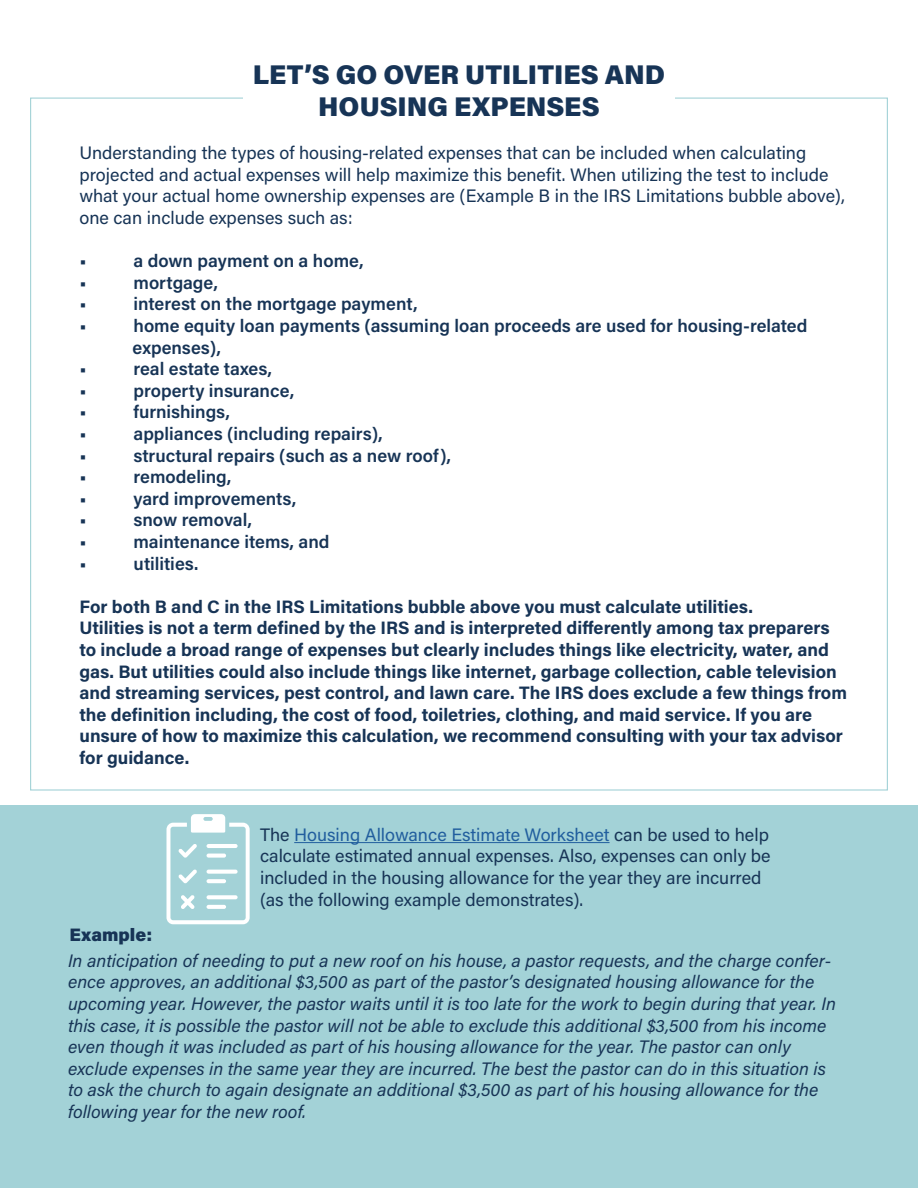
<style>
.page{position:relative;width:918px;height:1188px;background:#fff}
.page>*{position:absolute;margin:0;border:0;box-sizing:border-box;transform-origin:0 0}
.t1{font:900 27px/32.4px "Acumin Pro";color:#173456;text-align:center}
.t2{font:italic 18px/21.6px "Acumin Pro";color:#173456}
.t3{font:700 18px/21.6px "Acumin Pro";color:#173456}
.t4{font:18px/21.6px "Acumin Pro";color:#173456}
.t5{font:600 18px/21.6px "Acumin Pro";color:#173456}
.t6{font:900 18px "Acumin Pro";color:#173456}
.s1{color:#215e9e}
</style>
<div class="page">
<div style="left:0;top:806px;width:918px;height:382px;background:#a3d2d7"></div>
<hr style="left:294px;top:842px;width:316px;height:1px;background:#215e9e">
<svg style="left:167px;top:814px;width:83px;height:110px"></svg>
<hr style="left:207px;top:844px;width:31px;height:4px;background:#fff;border-radius:2px">
<svg style="left:207px;top:854px;width:19px;height:4px"></svg>
<svg style="left:207px;top:870px;width:31px;height:4px"></svg>
<svg style="left:207px;top:879px;width:19px;height:4px"></svg>
<svg style="left:207px;top:895px;width:31px;height:4px"></svg>
<hr style="left:207px;top:905px;width:19px;height:4px;background:#fff;border-radius:2px">
<h1 class="t1" style="left:253px;top:57px;width:414px">LET’S GO OVER UTILITIES AND<br>HOUSING EXPENSES</h1>
<p class="t4" style="left:80px;top:141px;width:767px">Understanding the types of housing-related expenses that can be included when calculating projected and actual expenses will help maximize this benefit. When utilizing the test to include what your actual home ownership expenses are (Example B in the IRS Limitations bubble above), one can include expenses such as:</p>
<p class="t5" style="left:80px;top:249px;width:9px">•</p>
<p class="t5" style="left:134px;top:249px;width:232px">a down payment on a home,</p>
<p class="t5" style="left:80px;top:271px;width:9px">•</p>
<p class="t5" style="left:134px;top:271px;width:86px">mortgage,</p>
<p class="t5" style="left:80px;top:292px;width:9px">•</p>
<p class="t5" style="left:134px;top:292px;width:286px">interest on the mortgage payment,</p>
<p class="t5" style="left:80px;top:314px;width:9px">•</p>
<p class="t5" style="left:133px;top:314px;width:676px">home equity loan payments (assuming loan proceeds are used for housing-related expenses),</p>
<p class="t5" style="left:80px;top:357px;width:9px">•</p>
<p class="t5" style="left:134px;top:357px;width:140px">real estate taxes,</p>
<p class="t5" style="left:80px;top:379px;width:9px">•</p>
<p class="t5" style="left:134px;top:379px;width:162px">property insurance,</p>
<p class="t5" style="left:80px;top:400px;width:9px">•</p>
<p class="t5" style="left:134px;top:400px;width:98px">furnishings,</p>
<p class="t5" style="left:80px;top:422px;width:9px">•</p>
<p class="t5" style="left:134px;top:422px;width:251px">appliances (including repairs),</p>
<p class="t5" style="left:80px;top:444px;width:9px">•</p>
<p class="t5" style="left:134px;top:444px;width:319px">structural repairs (such as a new roof),</p>
<p class="t5" style="left:80px;top:465px;width:9px">•</p>
<p class="t5" style="left:134px;top:465px;width:99px">remodeling,</p>
<p class="t5" style="left:80px;top:487px;width:9px">•</p>
<p class="t5" style="left:134px;top:487px;width:164px">yard improvements,</p>
<p class="t5" style="left:80px;top:508px;width:9px">•</p>
<p class="t5" style="left:134px;top:508px;width:120px">snow removal,</p>
<p class="t5" style="left:80px;top:530px;width:9px">•</p>
<p class="t5" style="left:134px;top:530px;width:198px">maintenance items, and</p>
<p class="t5" style="left:80px;top:552px;width:9px">•</p>
<p class="t5" style="left:134px;top:552px;width:66px">utilities.</p>
<p class="t3" style="left:80px;top:595px;width:769px">For both B and C in the IRS Limitations bubble above you must calculate utilities.<br>Utilities is not a term defined by the IRS and is interpreted differently among tax preparers to include a broad range of expenses but clearly includes things like electricity, water, and gas. But utilities could also include things like internet, garbage collection, cable television and streaming services, pest control, and lawn care. The IRS does exclude a few things from the definition including, the cost of food, toiletries, clothing, and maid service. If you are unsure of how to maximize this calculation, we recommend consulting with your tax advisor for guidance.</p>
<p class="t4" style="left:260px;top:823px;width:512px">The <span class="s1">Housing Allowance Estimate Worksheet</span> can be used to help calculate estimated annual expenses. Also, expenses can only be included in the housing allowance for the year they are incurred (as the following example demonstrates).</p>
<p class="t6" style="left:70px;top:921px;width:84px">Example:</p>
<p class="t2" style="left:68px;top:949px;width:769px">In anticipation of needing to put a new roof on his house, a pastor requests, and the charge confer&shy;ence approves, an additional $3,500 as part of the pastor’s designated housing allowance for the upcoming year. However, the pastor waits until it is too late for the work to begin during that year. In this case, it is possible the pastor will not be able to exclude this additional $3,500 from his income even though it was included as part of his housing allowance for the year. The pastor can only exclude expenses in the same year they are incurred. The best the pastor can do in this situation is to ask the church to again designate an additional $3,500 as part of his housing allowance for the following year for the new roof.</p>
</div>
